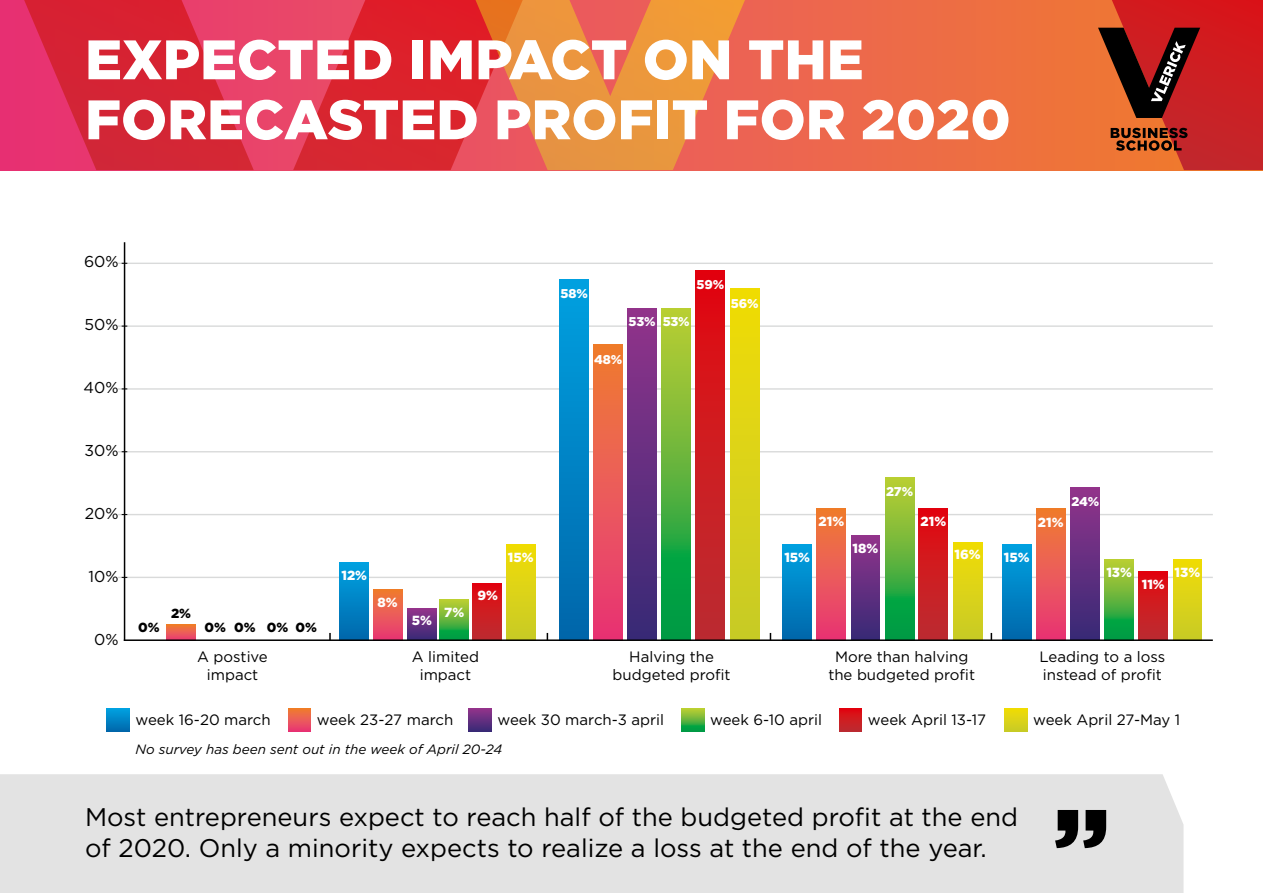
<style>
.page{position:relative;width:1263px;height:893px;background:#fff}
.page>*{position:absolute;margin:0;border:0;box-sizing:border-box;transform-origin:0 0}
.t1{font:900 55.5px/60px "Gotham";color:#fff}
.t2{font:54.45px "Quote";color:#000}
.t3{font:25.5px/31.5px "Gotham";color:#000}
.t4{font:15.75px "Gotham";color:#000}
.t5{font:15px/18px "Gotham";color:#000;text-align:center}
.t6{font:italic 13.5px "Gotham";color:#000}
.t7{font:900 13.2px "Gotham";color:#fff}
.t8{font:900 13.2px "Gotham";color:#000}
.t9{font:900 12.75px "Gotham";letter-spacing:-.015em;color:#fff}
</style>
<div class="page">
<div style="left:0;top:774px;width:1183px;height:119px;background:#e3e3e3"></div>
<hr style="left:118px;top:577px;width:1095px;height:1px;background:#d9dada">
<hr style="left:118px;top:514px;width:1095px;height:1px;background:#d9dada">
<hr style="left:118px;top:388px;width:1095px;height:2px;background:#d9dada">
<hr style="left:118px;top:325px;width:1095px;height:2px;background:#d9dada">
<hr style="left:118px;top:263px;width:1095px;height:1px;background:#d9dada">
<hr style="left:118px;top:451px;width:1095px;height:1px;background:#d9dada">
<svg style="left:0;top:0;width:1098px;height:170px;background:#ec6848"></svg>
<svg style="left:24px;top:0;width:451px;height:170px;background:#dd2d43"></svg>
<svg style="left:475px;top:0;width:270px;height:170px;background:#ea7e44"></svg>
<svg style="left:1098px;top:0;width:165px;height:170px;background:#b12d22"></svg>
<div style="left:340px;top:563px;width:29px;height:77px;background:linear-gradient(to bottom,#00a1e0,#0067ab)"></div>
<div style="left:559px;top:279px;width:29px;height:361px;background:linear-gradient(to bottom,#00a1e0,#06a)"></div>
<div style="left:730px;top:288px;width:29px;height:352px;background:linear-gradient(to bottom,#f0dc05,#c7cb28)"></div>
<div style="left:783px;top:545px;width:29px;height:95px;background:linear-gradient(to bottom,#00a1e0,#0067ab)"></div>
<div style="left:1002px;top:545px;width:29px;height:95px;background:linear-gradient(to bottom,#00a1e0,#0067ab)"></div>
<div style="left:373px;top:589px;width:29px;height:51px;background:linear-gradient(to bottom,#ef7f32,#e83778)"></div>
<div style="left:593px;top:344px;width:29px;height:296px;background:linear-gradient(to bottom,#ef7e33,#e73579)"></div>
<div style="left:817px;top:509px;width:29px;height:131px;background:linear-gradient(to bottom,#ef7e33,#e73579)"></div>
<div style="left:1036px;top:509px;width:29px;height:131px;background:linear-gradient(to bottom,#ef7e33,#e73579)"></div>
<svg style="left:167px;top:625px;width:29px;height:14px"></svg>
<svg style="left:407px;top:609px;width:29px;height:30px"></svg>
<div style="left:628px;top:308px;width:28px;height:332px;background:linear-gradient(to bottom,#92348b,#372a76)"></div>
<div style="left:696px;top:270px;width:29px;height:370px;background:linear-gradient(to bottom,#e2070f,#bb2e32)"></div>
<div style="left:851px;top:535px;width:29px;height:105px;background:linear-gradient(to bottom,#92348b,#372a76)"></div>
<div style="left:919px;top:509px;width:29px;height:131px;background:linear-gradient(to bottom,#e2070f,#bb2e32)"></div>
<div style="left:1070px;top:488px;width:29px;height:152px;background:linear-gradient(to bottom,#91348b,#372a76)"></div>
<div style="left:1139px;top:572px;width:29px;height:68px;background:linear-gradient(to bottom,#e20810,#bc2d31)"></div>
<svg style="left:440px;top:600px;width:29px;height:39px"></svg>
<div style="left:473px;top:583px;width:29px;height:57px;background:linear-gradient(to bottom,#e2070f,#bc2e31)"></div>
<div style="left:506px;top:545px;width:29px;height:95px;background:linear-gradient(to bottom,#f0dc06,#c8cb27)"></div>
<svg style="left:662px;top:309px;width:29px;height:330px;background:#57b33c"></svg>
<svg style="left:885px;top:478px;width:29px;height:161px;background:#57b33c"></svg>
<div style="left:953px;top:543px;width:29px;height:97px;background:linear-gradient(to bottom,#f0dc06,#c8cb27)"></div>
<svg style="left:1105px;top:559px;width:28px;height:80px;background:#59b43c"></svg>
<div style="left:1173px;top:559px;width:29px;height:81px;background:linear-gradient(to bottom,#f0dc05,#c8cb27)"></div>
<hr style="left:124px;top:639px;width:1089px;height:2px;background:#000">
<hr style="left:124px;top:242px;width:1px;height:399px;background:#000">
<svg style="left:329px;top:633px;width:2px;height:7px"></svg>
<svg style="left:107px;top:708px;width:22px;height:23px"></svg>
<svg style="left:288px;top:708px;width:23px;height:23px"></svg>
<svg style="left:469px;top:708px;width:22px;height:23px"></svg>
<svg style="left:681px;top:708px;width:23px;height:23px"></svg>
<svg style="left:839px;top:708px;width:23px;height:23px"></svg>
<svg style="left:1004px;top:708px;width:23px;height:23px"></svg>
<h1 class="t1" style="left:85px;top:29px;width:927px">EXPECTED IMPACT ON THE<br>FORECASTED PROFIT FOR 2020</h1>
<p class="t4" style="left:84px;top:251px;width:36px">60%</p>
<p class="t4" style="left:85px;top:314px;width:36px">50%</p>
<p class="t4" style="left:84px;top:377px;width:36px">40%</p>
<p class="t9" style="left:560px;top:285px;width:29px">58%</p>
<p class="t9" style="left:696px;top:275px;width:29px">59%</p>
<p class="t9" style="left:628px;top:313px;width:29px">53%</p>
<p class="t9" style="left:663px;top:313px;width:29px">53%</p>
<p class="t9" style="left:731px;top:295px;width:29px">56%</p>
<p class="t9" style="left:594px;top:350px;width:30px">48%</p>
<p class="t4" style="left:85px;top:440px;width:36px">30%</p>
<p class="t4" style="left:85px;top:503px;width:35px">20%</p>
<p class="t4" style="left:89px;top:566px;width:32px">10%</p>
<p class="t4" style="left:94px;top:629px;width:26px">0%</p>
<p class="t8" style="left:138px;top:618px;width:23px">0%</p>
<p class="t8" style="left:171px;top:604px;width:22px">2%</p>
<p class="t8" style="left:204px;top:618px;width:23px">0%</p>
<p class="t8" style="left:234px;top:618px;width:84px">0% 0% 0%</p>
<p class="t7" style="left:341px;top:566px;width:27px">12%</p>
<p class="t7" style="left:378px;top:594px;width:22px">8%</p>
<p class="t7" style="left:412px;top:612px;width:22px">5%</p>
<p class="t7" style="left:444px;top:603px;width:21px">7%</p>
<p class="t7" style="left:508px;top:549px;width:27px">15%</p>
<p class="t7" style="left:477px;top:587px;width:22px">9%</p>
<p class="t9" style="left:886px;top:483px;width:28px">27%</p>
<p class="t7" style="left:818px;top:512px;width:27px">21%</p>
<p class="t7" style="left:1038px;top:513px;width:27px">21%</p>
<p class="t7" style="left:920px;top:512px;width:27px">21%</p>
<p class="t7" style="left:853px;top:539px;width:27px">18%</p>
<p class="t7" style="left:954px;top:545px;width:28px">16%</p>
<p class="t7" style="left:784px;top:548px;width:27px">15%</p>
<p class="t7" style="left:1004px;top:548px;width:27px">15%</p>
<p class="t9" style="left:1071px;top:492px;width:29px">24%</p>
<p class="t7" style="left:1106px;top:563px;width:27px">13%</p>
<p class="t7" style="left:1175px;top:563px;width:27px">13%</p>
<p class="t7" style="left:1142px;top:575px;width:25px">11%</p>
<p class="t5" style="left:197px;top:647px;width:72px">A postive impact</p>
<p class="t5" style="left:412px;top:647px;width:69px">A limited impact</p>
<p class="t5" style="left:613px;top:647px;width:120px">Halving the budgeted profit</p>
<p class="t5" style="left:828px;top:647px;width:148px">More than halving the budgeted profit</p>
<p class="t5" style="left:1039px;top:647px;width:127px;text-align:left">Leading to a loss instead of profit</p>
<p class="t5" style="left:135px;top:711px;width:137px">week 16-20 march</p>
<p class="t5" style="left:317px;top:711px;width:138px">week 23-27 march</p>
<p class="t5" style="left:497px;top:711px;width:168px">week 30 march-3 april</p>
<p class="t5" style="left:710px;top:711px;width:113px">week 6-10 april</p>
<p class="t5" style="left:868px;top:711px;width:120px">week April 13-17</p>
<p class="t5" style="left:1033px;top:711px;width:149px">week April 27-May 1</p>
<p class="t6" style="left:135px;top:740px;width:368px">No survey has been sent out in the week of April 20-24</p>
<h3 class="t3" style="left:85px;top:800px;width:934px">Most entrepreneurs expect to reach half of the budgeted profit at the end of 2020. Only a minority expects to realize a loss at the end of the year.</h3>
<h2 class="t2" style="left:1055px;top:791px;width:53px">'</h2>
</div>
